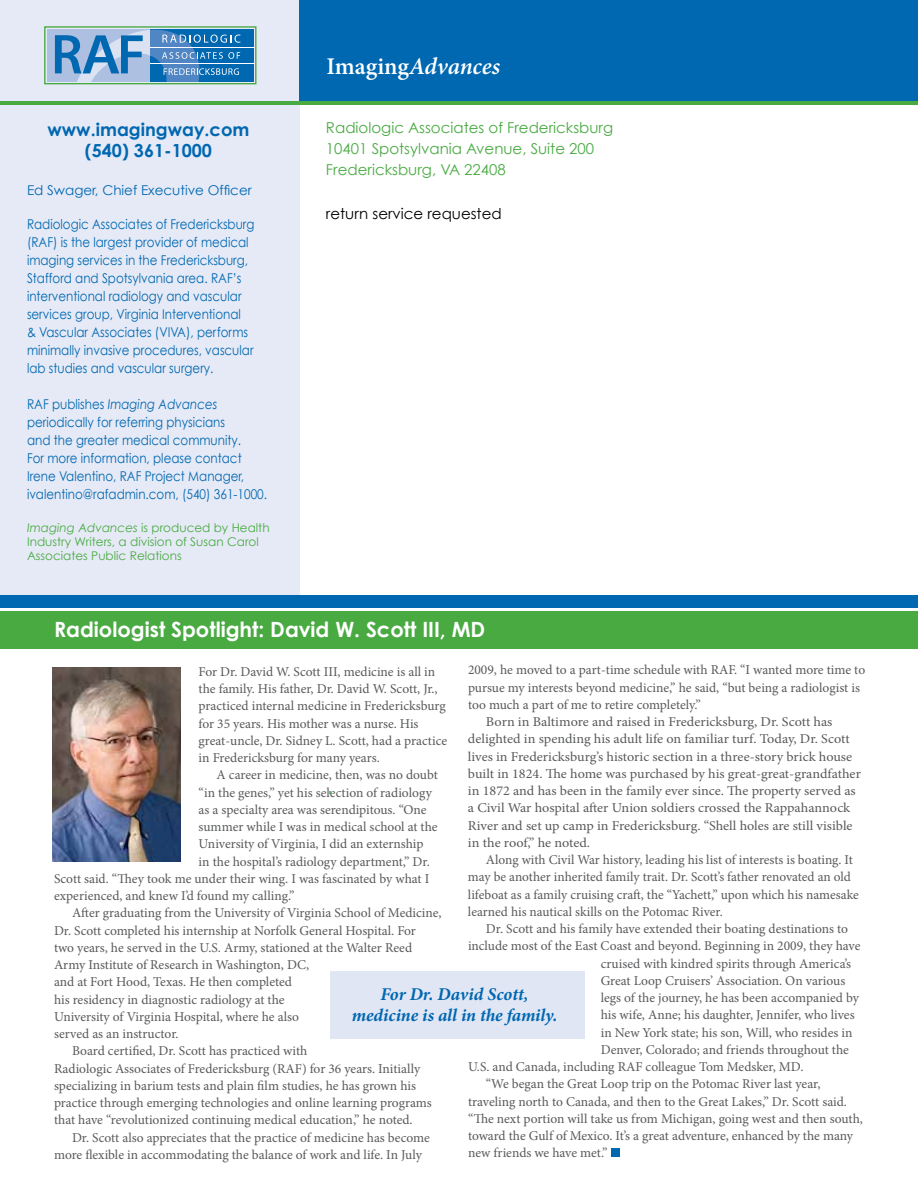
<style>
.page{position:relative;width:918px;height:1188px;background:#fff}
.page>*{position:absolute;margin:0;border:0;box-sizing:border-box;transform-origin:0 0}
.t1{font:italic 600 24px "Minion Pro";letter-spacing:-.005em;color:#fff}
.t2{font:700 21px "Century Gothic";color:#fff}
.t3{font:italic 700 18px/21.6px "Minion Pro";letter-spacing:-.005em;color:#0067b1;text-align:center}
.t4{font:700 18px/21.6px "Century Gothic";color:#0067b1;text-align:center}
.t5{font:15px/21px "Century Gothic";color:#49aa42}
.t6{font:15px "Century Gothic";color:#000}
.t7{font:13.5px/17.2px "Minion Pro";color:#58595b}
.t8{font:13.5px/18px "Century Gothic";color:#0067b1;scale:.88 1}
.t9{font:13.5px "Minion Pro";color:#58595b;scale:1.05 1}
.t10{font:13.5px "Century Gothic";color:#0067b1}
.t11{font:12px/14.4px "Century Gothic";color:#49aa42}
.s1{font-style:italic}
.s2{font-style:normal}
</style>
<div class="page">
<div style="left:0;top:612px;width:918px;height:37px;background:#49aa42"></div>
<div style="left:0;top:0;width:299px;height:595px;background:#e6eaf6"></div>
<div style="left:299px;top:0;width:619px;height:100px;background:#0067b1"></div>
<hr style="left:0;top:101px;width:918px;height:3px;background:#49aa42">
<div style="left:0;top:595px;width:918px;height:13px;background:#0067b1"></div>
<div style="left:47px;top:29px;width:103px;height:53px;background:#adc0e2"></div>
<div style="left:150px;top:29px;width:103px;height:53px;background:#0067b1"></div>
<hr style="left:150px;top:63px;width:104px;height:1px;background:#fff">
<hr style="left:150px;top:47px;width:104px;height:1px;background:#fff">
<div style="left:44px;top:26px;width:213px;height:58px;border:1px solid #49aa42"></div>
<svg style="left:55px;top:29px;width:186px;height:53px"></svg>
<div style="left:330px;top:971px;width:255px;height:68px;background:#e0e6f4"></div>
<div style="left:611px;top:1148px;width:9px;height:9px;background:#0067b1"></div>
<img style="left:53px;top:668px;width:128px;height:194px">
<h3 class="t4" style="left:48px;top:118px;width:203px">www.imagingway.com (540) 361-1000</h3>
<p class="t10" style="left:27px;top:182px;width:226px">Ed Swager, Chief Executive Officer</p>
<p class="t8" style="left:27px;top:215px;width:260px">Radiologic Associates of Fredericksburg (RAF) is the largest provider of medical imaging services in the Fredericksburg, Stafford and Spotsylvania area. RAF’s interventional radiology and vascular services group, Virginia Interventional<br>&amp; Vascular Associates (VIVA), performs minimally invasive procedures, vascular lab studies and vascular surgery.</p>
<p class="t8" style="left:27px;top:395px;width:274px">RAF publishes <span class="s1">Imaging Advances </span>periodically for referring physicians<br>and the greater medical community.<br>For more information, please contact Irene Valentino, RAF Project Manager, ivalentino@rafadmin.com, (540) 361-1000.</p>
<p class="t11" style="left:27px;top:520px;width:244px"><span class="s1">Imaging Advances</span> is produced by Health<br>Industry Writers, a division of Susan Carol<br>Associates Public Relations</p>
<h1 class="t1" style="left:326px;top:49px;width:175px"><span class="s2">Imaging</span>Advances</h1>
<p class="t5" style="left:326px;top:117px;width:289px">Radiologic Associates of Fredericksburg<br>10401 Spotsylvania Avenue, Suite 200<br>Fredericksburg, VA 22408</p>
<p class="t6" style="left:326px;top:204px;width:177px">return service requested</p>
<h2 class="t2" style="left:54px;top:616px;width:433px">Radiologist Spotlight: David W. Scott III, MD</h2>
<p class="t7" style="left:199px;top:663px;width:250px">For Dr. David W. Scott III, medicine is all in the family. His father, Dr. David W. Scott, Jr., practiced internal medicine in Fredericksburg for 35 years. His mother was a nurse. His great-uncle, Dr. Sidney L. Scott, had a practice in Fredericksburg for many years.</p>
<p class="t7" style="left:217px;top:766px;width:223px">A career in medicine, then, was no doubt</p>
<p class="t7" style="left:199px;top:784px;width:235px">“in the genes,” yet his selection of radiology</p>
<p class="t7" style="left:199px;top:801px;width:230px">as a specialty area was serendipitous. “One</p>
<p class="t7" style="left:199px;top:818px;width:241px">summer while I was in medical school at the</p>
<p class="t7" style="left:199px;top:835px;width:226px">University of Virginia, I did an externship</p>
<p class="t7" style="left:199px;top:853px;width:233px">in the hospital’s radiology department,” Dr.</p>
<p class="t7" style="left:54px;top:870px;width:377px">Scott said. “They took me under their wing. I was fascinated by what I</p>
<p class="t7" style="left:54px;top:887px;width:242px">experienced, and knew I’d found my calling.”</p>
<p class="t7" style="left:72px;top:904px;width:371px">After graduating from the University of Virginia School of Medicine,</p>
<p class="t7" style="left:54px;top:922px;width:363px">Dr. Scott completed his internship at Norfolk General Hospital. For</p>
<p class="t7" style="left:54px;top:939px;width:360px">two years, he served in the U.S. Army, stationed at the Walter Reed</p>
<p class="t7" style="left:54px;top:956px;width:257px">Army Institute of Research in Washington, DC,</p>
<p class="t7" style="left:54px;top:973px;width:240px">and at Fort Hood, Texas. He then completed</p>
<p class="t7" style="left:54px;top:991px;width:232px">his residency in diagnostic radiology at the</p>
<p class="t7" style="left:54px;top:1008px;width:247px">University of Virginia Hospital, where he also</p>
<p class="t7" style="left:54px;top:1025px;width:126px">served as an instructor.</p>
<p class="t7" style="left:72px;top:1043px;width:237px">Board certified, Dr. Scott has practiced with</p>
<p class="t7" style="left:54px;top:1060px;width:368px">Radiologic Associates of Fredericksburg (RAF) for 36 years. Initially</p>
<p class="t7" style="left:54px;top:1077px;width:364px">specializing in barium tests and plain film studies, he has grown his</p>
<p class="t7" style="left:54px;top:1094px;width:379px">practice through emerging technologies and online learning programs</p>
<p class="t7" style="left:54px;top:1112px;width:360px">that have “revolutionized continuing medical education,” he noted.</p>
<p class="t7" style="left:72px;top:1129px;width:359px">Dr. Scott also appreciates that the practice of medicine has become</p>
<p class="t7" style="left:54px;top:1146px;width:369px">more flexible in accommodating the balance of work and life. In July</p>
<p class="t7" style="left:468px;top:662px;width:399px">2009, he moved to a part-time schedule with RAF. “I wanted more time to</p>
<p class="t7" style="left:468px;top:679px;width:393px">pursue my interests beyond medicine,” he said, “but being a radiologist is</p>
<p class="t7" style="left:468px;top:696px;width:234px">too much a part of me to retire completely.”</p>
<p class="t9" style="left:486px;top:713px;width:331px">Born in Baltimore and raised in Fredericksburg, Dr. Scott has</p>
<p class="t9" style="left:468px;top:730px;width:365px">delighted in spending his adult life on familiar turf. Today, Dr. Scott</p>
<p class="t9" style="left:468px;top:747px;width:368px">lives in Fredericksburg’s historic section in a three-story brick house</p>
<p class="t9" style="left:468px;top:764px;width:376px">built in 1824. The home was purchased by his great-great-grandfather</p>
<p class="t9" style="left:468px;top:782px;width:371px">in 1872 and has been in the family ever since. The property served as</p>
<p class="t9" style="left:468px;top:799px;width:366px">a Civil War hospital after Union soldiers crossed the Rappahannock</p>
<p class="t9" style="left:468px;top:816px;width:368px">River and set up camp in Fredericksburg. “Shell holes are still visible</p>
<p class="t9" style="left:468px;top:833px;width:118px">in the roof,” he noted.</p>
<p class="t7" style="left:486px;top:851px;width:368px">Along with Civil War history, leading his list of interests is boating. It</p>
<p class="t7" style="left:468px;top:868px;width:384px">may be another inherited family trait. Dr. Scott’s father renovated an old</p>
<p class="t7" style="left:468px;top:886px;width:392px">lifeboat as a family cruising craft, the “Yachett,” upon which his namesake</p>
<p class="t7" style="left:468px;top:903px;width:256px">learned his nautical skills on the Potomac River.</p>
<p class="t7" style="left:486px;top:920px;width:363px">Dr. Scott and his family have extended their boating destinations to</p>
<p class="t7" style="left:468px;top:937px;width:394px">include most of the East Coast and beyond. Beginning in 2009, they have</p>
<p class="t7" style="left:601px;top:955px;width:252px">cruised with kindred spirits through America’s</p>
<p class="t7" style="left:601px;top:972px;width:246px">Great Loop Cruisers’ Association. On various</p>
<p class="t7" style="left:601px;top:989px;width:260px">legs of the journey, he has been accompanied by</p>
<p class="t7" style="left:601px;top:1006px;width:255px">his wife, Anne; his daughter, Jennifer, who lives</p>
<p class="t7" style="left:601px;top:1024px;width:253px">in New York state; his son, Will, who resides in</p>
<p class="t7" style="left:601px;top:1041px;width:250px">Denver, Colorado; and friends throughout the</p>
<p class="t7" style="left:468px;top:1058px;width:337px">U.S. and Canada, including RAF colleague Tom Medsker, MD.</p>
<p class="t7" style="left:486px;top:1075px;width:336px">“We began the Great Loop trip on the Potomac River last year,</p>
<p class="t7" style="left:468px;top:1093px;width:380px">traveling north to Canada, and then to the Great Lakes,” Dr. Scott said.</p>
<p class="t7" style="left:468px;top:1110px;width:397px">“The next portion will take us from Michigan, going west and then south,</p>
<p class="t7" style="left:468px;top:1127px;width:387px">toward the Gulf of Mexico. It’s a great adventure, enhanced by the many</p>
<p class="t7" style="left:468px;top:1144px;width:141px">new friends we have met.”</p>
<h3 class="t3" style="left:352px;top:983px;width:207px">For Dr. David Scott, medicine is all in the family.</h3>
</div>
